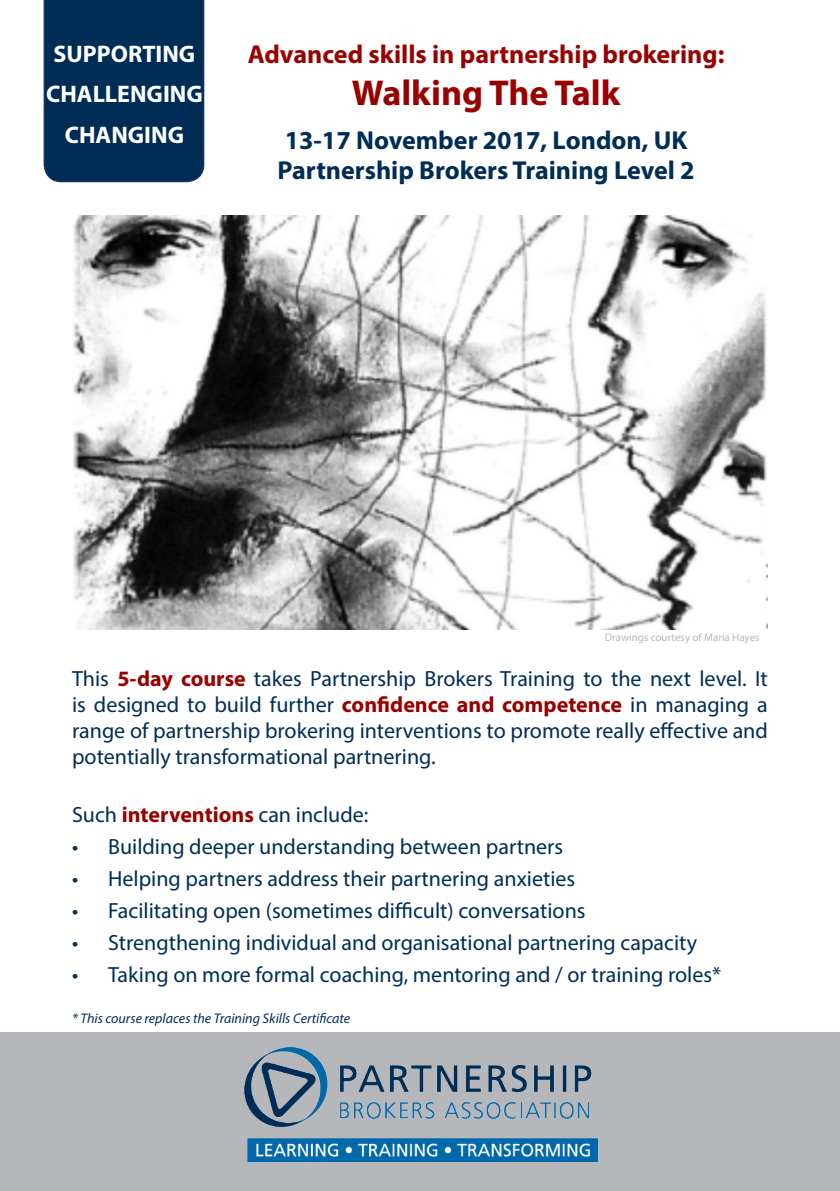
<style>
.page{position:relative;width:840px;height:1191px;background:#fff}
.page>*{position:absolute;margin:0;border:0;box-sizing:border-box;transform-origin:0 0}
.t1{font:700 36px "Myriad Pro";color:#900}
.t2{font:700 26px "Myriad Pro";color:#002d56}
.t3{font:700 26px "Myriad Pro";color:#900}
.t4{font:700 24px "Myriad Pro";color:#fff}
.t5{font:22px/26px "Myriad Pro";color:#002d56;text-align:justify}
.t6{font:italic 14px "Myriad Pro";color:#002d56}
.t7{font:11px "Myriad Pro";color:#b6b7bb}
.s1{font-weight:700;color:#900}
</style>
<div class="page">
<div style="left:44px;top:0;width:160px;height:182px;background:#002d56"></div>
<div style="left:0;top:1032px;width:839px;height:159px;background:#b6b7bb"></div>
<img style="left:244px;top:1047px;width:353px;height:114px">
<img style="left:73px;top:215px;width:694px;height:414px">
<p class="t4" style="left:54px;top:38px;width:143px">SUPPORTING</p>
<p class="t4" style="left:46px;top:79px;width:158px">CHALLENGING</p>
<p class="t4" style="left:65px;top:120px;width:121px">CHANGING</p>
<p class="t3" style="left:247px;top:37px;width:478px">Advanced skills in partnership brokering:</p>
<p class="t1" style="left:351px;top:70px;width:270px">Walking The Talk</p>
<p class="t2" style="left:284px;top:123px;width:404px">13-17 November 2017, London, UK</p>
<p class="t2" style="left:277px;top:153px;width:418px">Partnership Brokers Training Level 2</p>
<p class="t7" style="left:604px;top:630px;width:156px">Drawings courtesy of Maria Hayes</p>
<p class="t5" style="left:72px;top:665px;width:697px">This <span class="s1">5-day course</span> takes Partnership Brokers Training to the next level. It is designed to build further <span class="s1">confidence and competence</span> in managing a range of partnership brokering interventions to promote really effective and potentially transformational partnering.</p>
<p class="t5" style="left:72px;top:801px;width:298px">Such <span class="s1">interventions</span> can include:</p>
<p class="t5" style="left:72px;top:833px;width:492px">• Building deeper understanding between partners</p>
<p class="t5" style="left:72px;top:865px;width:504px">• Helping partners address their partnering anxieties</p>
<p class="t5" style="left:72px;top:897px;width:514px">• Facilitating open (sometimes difficult) conversations</p>
<p class="t5" style="left:72px;top:929px;width:626px">• Strengthening individual and organisational partnering capacity</p>
<p class="t5" style="left:72px;top:961px;width:650px">• Taking on more formal coaching, mentoring and / or training roles*</p>
<p class="t6" style="left:72px;top:1009px;width:279px">* This course replaces the Training Skills Certificate</p>
</div>
